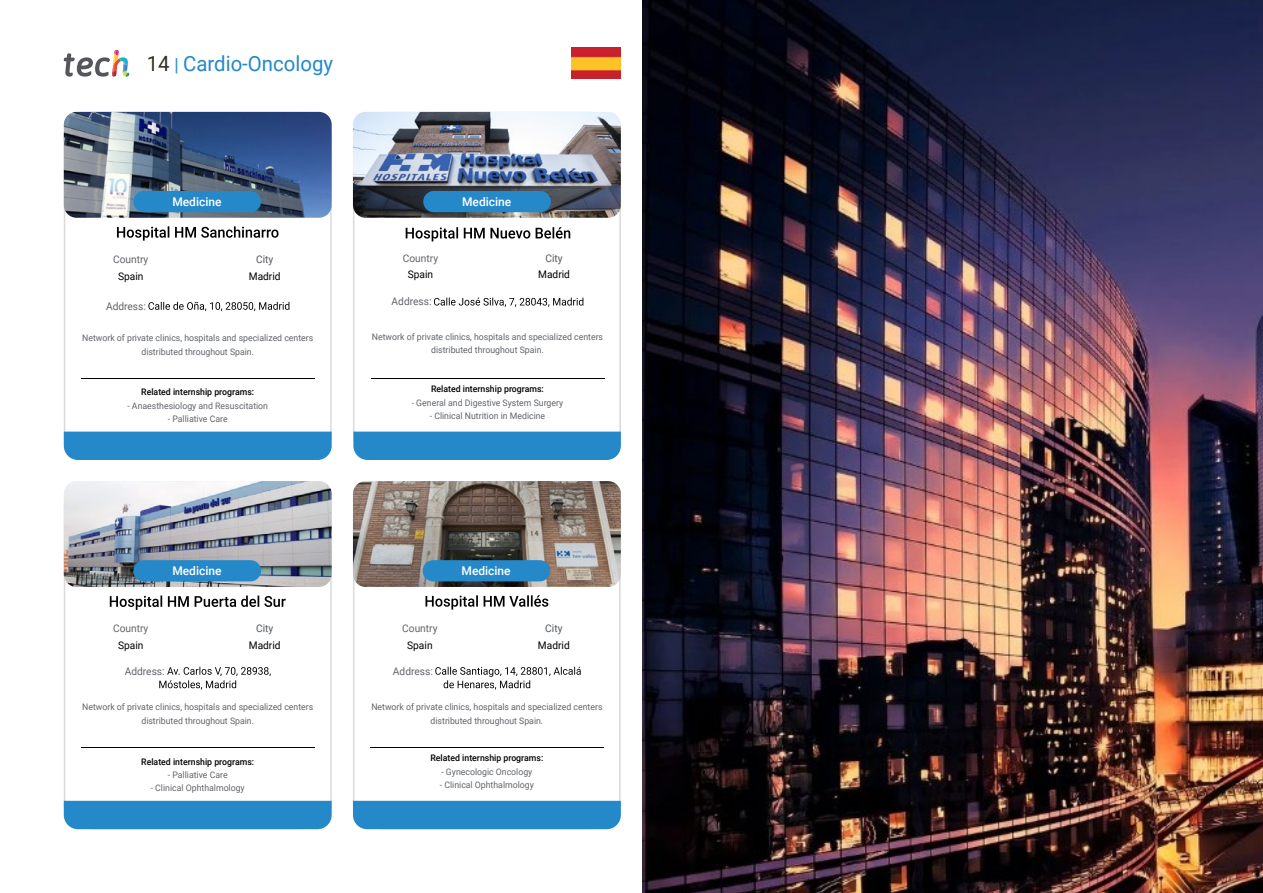
<style>
.page{position:relative;width:1263px;height:893px;background:#fff}
.page>*{position:absolute;margin:0;border:0;box-sizing:border-box;transform-origin:0 0}
.t1{font:21px "Roboto";color:#2488c9}
.t2{font:500 12px "Roboto";color:#fff}
.t3{font:10.5px "Roboto";color:#61646a}
.t4{font:10.5px "Roboto";color:#000}
.t5{font:10.5px "Roboto";color:#52555b}
.t6{font:9px/13.5px "Roboto";color:#61646a;text-align:center}
.t7{font:500 9px "Roboto";color:#000}
.s1{color:#312e20}
.s2{font-size:18px}
</style>
<div class="page">
<svg style="left:64px;top:50px;width:65px;height:27px"></svg>
<img style="left:571px;top:48px;width:50px;height:30px">
<img style="left:642px;top:0;width:621px;height:893px">
<svg style="left:63px;top:111px;width:269px;height:337px"></svg>
<img style="left:64px;top:112px;width:268px;height:106px">
<div style="left:133px;top:191px;width:128px;height:21px;background:#2488c9;border-radius:11px"></div>
<div style="left:64px;top:432px;width:268px;height:28px;background:#2488c9"></div>
<hr style="left:81px;top:378px;width:234px;height:1px;background:#000">
<svg style="left:117px;top:226px;width:161px;height:15px"></svg>
<svg style="left:148px;top:302px;width:141px;height:9px"></svg>
<svg style="left:63px;top:503px;width:269px;height:327px"></svg>
<img style="left:64px;top:481px;width:268px;height:106px">
<div style="left:133px;top:560px;width:128px;height:21px;background:#2488c9;border-radius:11px"></div>
<div style="left:64px;top:801px;width:268px;height:28px;background:#2488c9"></div>
<hr style="left:81px;top:747px;width:234px;height:1px;background:#000">
<svg style="left:110px;top:596px;width:176px;height:14px"></svg>
<svg style="left:159px;top:667px;width:112px;height:23px"></svg>
<svg style="left:352px;top:536px;width:269px;height:294px"></svg>
<img style="left:353px;top:481px;width:268px;height:106px">
<div style="left:423px;top:560px;width:127px;height:21px;background:#2488c9;border-radius:11px"></div>
<div style="left:353px;top:801px;width:268px;height:28px;background:#2488c9"></div>
<hr style="left:370px;top:747px;width:234px;height:1px;background:#000">
<svg style="left:425px;top:595px;width:123px;height:15px"></svg>
<svg style="left:435px;top:667px;width:146px;height:23px"></svg>
<svg style="left:352px;top:111px;width:269px;height:321px"></svg>
<img style="left:353px;top:112px;width:268px;height:106px">
<div style="left:423px;top:191px;width:128px;height:21px;background:#2488c9;border-radius:11px"></div>
<div style="left:353px;top:432px;width:268px;height:28px;background:#2488c9"></div>
<hr style="left:371px;top:378px;width:233px;height:1px;background:#000">
<svg style="left:434px;top:298px;width:149px;height:9px"></svg>
<svg style="left:406px;top:227px;width:164px;height:14px"></svg>
<h1 class="t1" style="left:147px;top:48px;width:188px"><span class="s1">14</span> <span class="s2">|</span> Cardio-Oncology</h1>
<h2 class="t2" style="left:172px;top:193px;width:51px">Medicine</h2>
<h2 class="t2" style="left:462px;top:193px;width:51px">Medicine</h2>
<p class="t3" style="left:113px;top:252px;width:37px">Country</p>
<p class="t4" style="left:118px;top:268px;width:27px">Spain</p>
<p class="t5" style="left:256px;top:252px;width:19px">City</p>
<p class="t4" style="left:249px;top:268px;width:33px">Madrid</p>
<p class="t3" style="left:403px;top:251px;width:37px">Country</p>
<p class="t4" style="left:408px;top:267px;width:27px">Spain</p>
<p class="t5" style="left:545px;top:251px;width:19px">City</p>
<p class="t4" style="left:538px;top:267px;width:33px">Madrid</p>
<p class="t3" style="left:106px;top:299px;width:41px">Address:</p>
<p class="t6" style="left:82px;top:331px;width:233px">Network of private clinics, hospitals and specialized centers distributed throughout Spain.</p>
<p class="t7" style="left:141px;top:386px;width:114px">Related internship programs:</p>
<p class="t6" style="left:127px;top:398px;width:142px">- Anaesthesiology and Resuscitation</p>
<p class="t6" style="left:168px;top:412px;width:61px">- Palliative Care</p>
<p class="t3" style="left:392px;top:294px;width:41px">Address:</p>
<p class="t6" style="left:372px;top:330px;width:233px">Network of private clinics, hospitals and specialized centers distributed throughout Spain.</p>
<p class="t7" style="left:431px;top:383px;width:114px">Related internship programs:</p>
<p class="t6" style="left:412px;top:395px;width:153px">- General and Digestive System Surgery</p>
<p class="t6" style="left:430px;top:409px;width:117px">- Clinical Nutrition in Medicine</p>
<h2 class="t2" style="left:172px;top:563px;width:51px">Medicine</h2>
<h2 class="t2" style="left:461px;top:563px;width:51px">Medicine</h2>
<p class="t3" style="left:113px;top:621px;width:37px">Country</p>
<p class="t4" style="left:118px;top:638px;width:27px">Spain</p>
<p class="t5" style="left:256px;top:621px;width:19px">City</p>
<p class="t4" style="left:249px;top:638px;width:33px">Madrid</p>
<p class="t3" style="left:402px;top:621px;width:37px">Country</p>
<p class="t4" style="left:407px;top:638px;width:27px">Spain</p>
<p class="t5" style="left:545px;top:621px;width:19px">City</p>
<p class="t4" style="left:538px;top:638px;width:33px">Madrid</p>
<p class="t3" style="left:125px;top:664px;width:41px">Address:</p>
<p class="t6" style="left:82px;top:700px;width:233px">Network of private clinics, hospitals and specialized centers distributed throughout Spain.</p>
<p class="t7" style="left:141px;top:755px;width:114px">Related internship programs:</p>
<p class="t6" style="left:168px;top:768px;width:61px">- Palliative Care</p>
<p class="t6" style="left:151px;top:781px;width:96px">- Clinical Ophthalmology</p>
<p class="t3" style="left:393px;top:664px;width:41px">Address:</p>
<p class="t6" style="left:371px;top:700px;width:233px">Network of private clinics, hospitals and specialized centers distributed throughout Spain.</p>
<p class="t7" style="left:430px;top:752px;width:114px">Related internship programs:</p>
<p class="t6" style="left:441px;top:764px;width:92px">- Gynecologic Oncology</p>
<p class="t6" style="left:440px;top:778px;width:96px">- Clinical Ophthalmology</p>
</div>
